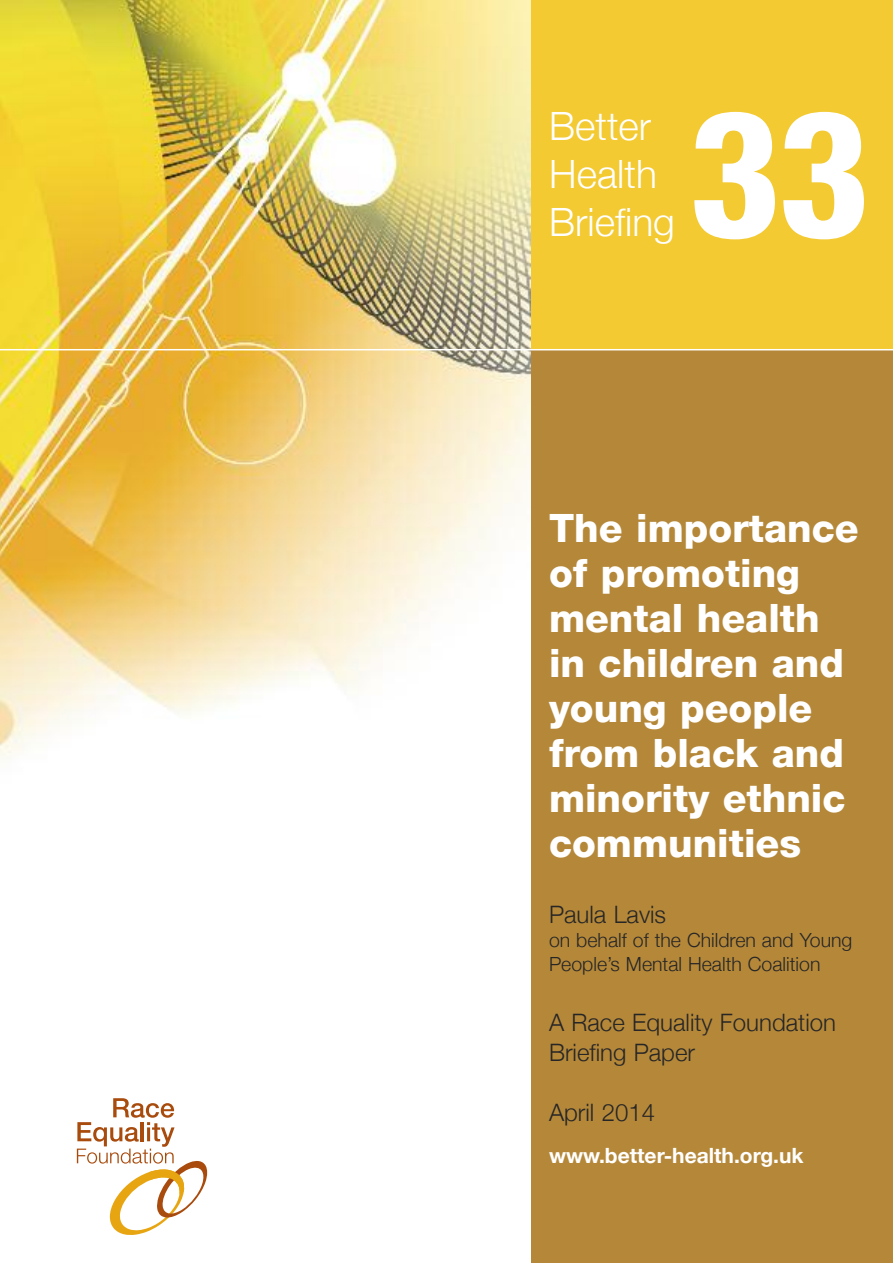
<style>
.page{position:relative;width:893px;height:1263px;background:#fff}
.page>*{position:absolute;margin:0;border:0;box-sizing:border-box;transform-origin:0 0}
.t1{font:800 condensed 176.55px "Helvetica Neue LT";color:#fff}
.t2{font:800 39px/45px "Helvetica Neue LT";color:#fff}
.t3{font:300 39px/48px "Helvetica Neue";color:#fff}
.t4{font:300 24px/30px "Helvetica Neue";color:#272627}
.t5{font:700 21px "Helvetica Neue";color:#fff}
.t6{font:300 19.5px/24px "Helvetica Neue";color:#272627}
</style>
<div class="page">
<img style="left:0;top:0;width:530px;height:759px">
<div style="left:531px;top:2px;width:362px;height:1261px;background:#b58839"></div>
<div style="left:531px;top:0;width:362px;height:350px;background:#f3ca32"></div>
<hr style="left:0;top:349px;width:893px;height:1px;background:#fff">
<svg style="left:77px;top:1098px;width:130px;height:137px"></svg>
<p class="t3" style="left:549px;top:102px;width:127px">Better<br>Health<br>Briefing</p>
<h1 class="t1" style="left:689px;top:65px;width:182px">33</h1>
<p class="t2" style="left:549px;top:509px;width:311px">The importance of promoting mental health in children and young people from black and minority ethnic communities</p>
<p class="t4" style="left:549px;top:899px;width:119px">Paula Lavis</p>
<p class="t6" style="left:549px;top:928px;width:305px">on behalf of the Children and Young<br>People’s Mental Health Coalition</p>
<p class="t4" style="left:549px;top:1007px;width:288px">A Race Equality Foundation<br>Briefing Paper</p>
<p class="t4" style="left:549px;top:1097px;width:108px">April 2014</p>
<p class="t5" style="left:549px;top:1142px;width:256px">www.better-health.org.uk</p>
</div>
